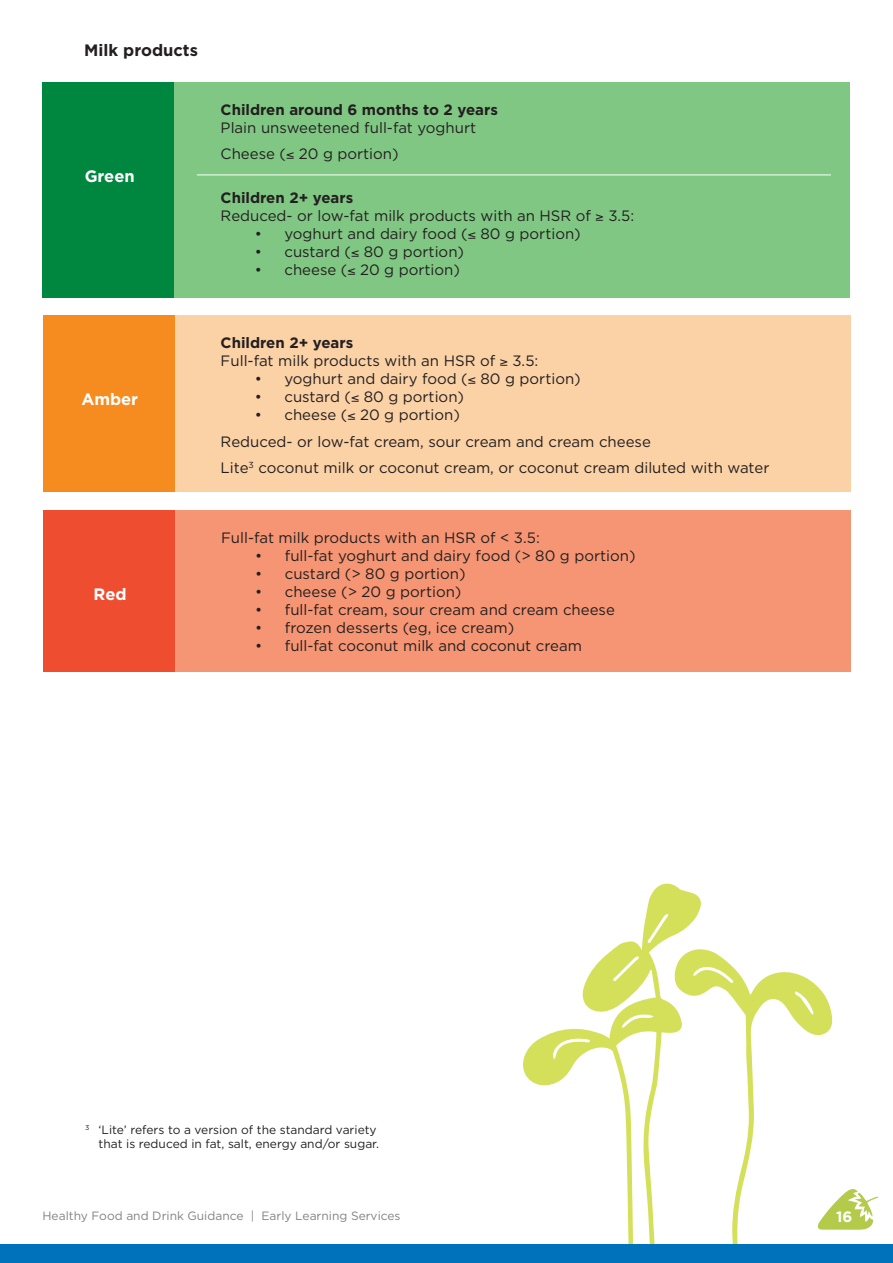
<style>
.page{position:relative;width:893px;height:1263px;background:#fff}
.page>*{position:absolute;margin:0;border:0;box-sizing:border-box;transform-origin:0 0}
.t1{font:700 16.5px "Gotham";color:#fff}
.t2{font:700 16.5px "Gotham";color:#231f20}
.bullet_text{font:15px "Gotham";color:#231f20}
.text{font:15px "Gotham";color:#231f20}
.text-2{font:700 15px "Gotham";color:#231f20}
.t3{font:700 15px "Gotham";color:#fff}
.t4{font:12px/14.4px "Gotham";color:#231f20;text-align:right}
.t5{font:12px "Gotham";color:#808285}
</style>
<div class="page">
<div style="left:43px;top:315px;width:808px;height:176px;background:#fbd1a6"></div>
<div style="left:43px;top:315px;width:131px;height:176px;background:#f68b1f"></div>
<div style="left:43px;top:510px;width:808px;height:162px;background:#f69573"></div>
<div style="left:43px;top:510px;width:131px;height:162px;background:#ef4d2f"></div>
<div style="left:43px;top:82px;width:807px;height:215px;background:#81c784"></div>
<div style="left:43px;top:82px;width:131px;height:215px;background:#00873f"></div>
<svg style="left:519px;top:883px;width:314px;height:362px"></svg>
<hr style="left:197px;top:175px;width:634px;height:1px;background:#fff">
<svg style="left:817px;top:1187px;width:61px;height:43px"></svg>
<div style="left:0;top:1245px;width:893px;height:18px;background:#0072bc"></div>
<p class="t2" style="left:84px;top:39px;width:115px">Milk products</p>
<p class="t1" style="left:85px;top:165px;width:52px">Green</p>
<p class="t1" style="left:81px;top:388px;width:58px">Amber</p>
<p class="t1" style="left:94px;top:584px;width:35px">Red</p>
<p class="text-2" style="left:221px;top:100px;width:279px">Children around 6 months to 2 years</p>
<p class="text" style="left:221px;top:118px;width:257px">Plain unsweetened full-fat yoghurt</p>
<p class="text" style="left:221px;top:144px;width:180px">Cheese (≤ 20 g portion)</p>
<p class="text-2" style="left:221px;top:188px;width:134px">Children 2+ years</p>
<p class="text" style="left:221px;top:206px;width:415px">Reduced- or low-fat milk products with an HSR of ≥ 3.5:</p>
<p class="bullet_text" style="left:255px;top:224px;width:328px">• yoghurt and dairy food (≤ 80 g portion)</p>
<p class="bullet_text" style="left:255px;top:242px;width:211px">• custard (≤ 80 g portion)</p>
<p class="bullet_text" style="left:255px;top:260px;width:207px">• cheese (≤ 20 g portion)</p>
<p class="text-2" style="left:221px;top:333px;width:134px">Children 2+ years</p>
<p class="text" style="left:221px;top:351px;width:319px">Full-fat milk products with an HSR of ≥ 3.5:</p>
<p class="bullet_text" style="left:255px;top:369px;width:328px">• yoghurt and dairy food (≤ 80 g portion)</p>
<p class="bullet_text" style="left:255px;top:387px;width:211px">• custard (≤ 80 g portion)</p>
<p class="bullet_text" style="left:255px;top:405px;width:207px">• cheese (≤ 20 g portion)</p>
<p class="text" style="left:221px;top:432px;width:432px">Reduced- or low-fat cream, sour cream and cream cheese</p>
<p class="text" style="left:221px;top:458px;width:550px">Lite<sup>3</sup> coconut milk or coconut cream, or coconut cream diluted with water</p>
<p class="text" style="left:221px;top:528px;width:320px">Full-fat milk products with an HSR of &lt; 3.5:</p>
<p class="bullet_text" style="left:255px;top:546px;width:382px">• full-fat yoghurt and dairy food (&gt; 80 g portion)</p>
<p class="bullet_text" style="left:255px;top:564px;width:212px">• custard (&gt; 80 g portion)</p>
<p class="bullet_text" style="left:255px;top:582px;width:208px">• cheese (&gt; 20 g portion)</p>
<p class="bullet_text" style="left:255px;top:600px;width:361px">• full-fat cream, sour cream and cream cheese</p>
<p class="bullet_text" style="left:255px;top:618px;width:261px">• frozen desserts (eg, ice cream)</p>
<p class="bullet_text" style="left:255px;top:636px;width:328px">• full-fat coconut milk and coconut cream</p>
<p class="t4" style="left:85px;top:1122px;width:295px"><sup>3</sup> ‘Lite’ refers to a version of the standard variety that is reduced in fat, salt, energy and/or sugar.</p>
<p class="t5" style="left:43px;top:1208px;width:360px">Healthy Food and Drink Guidance | Early Learning Services</p>
<p class="t3" style="left:836px;top:1207px;width:18px">16</p>
</div>
